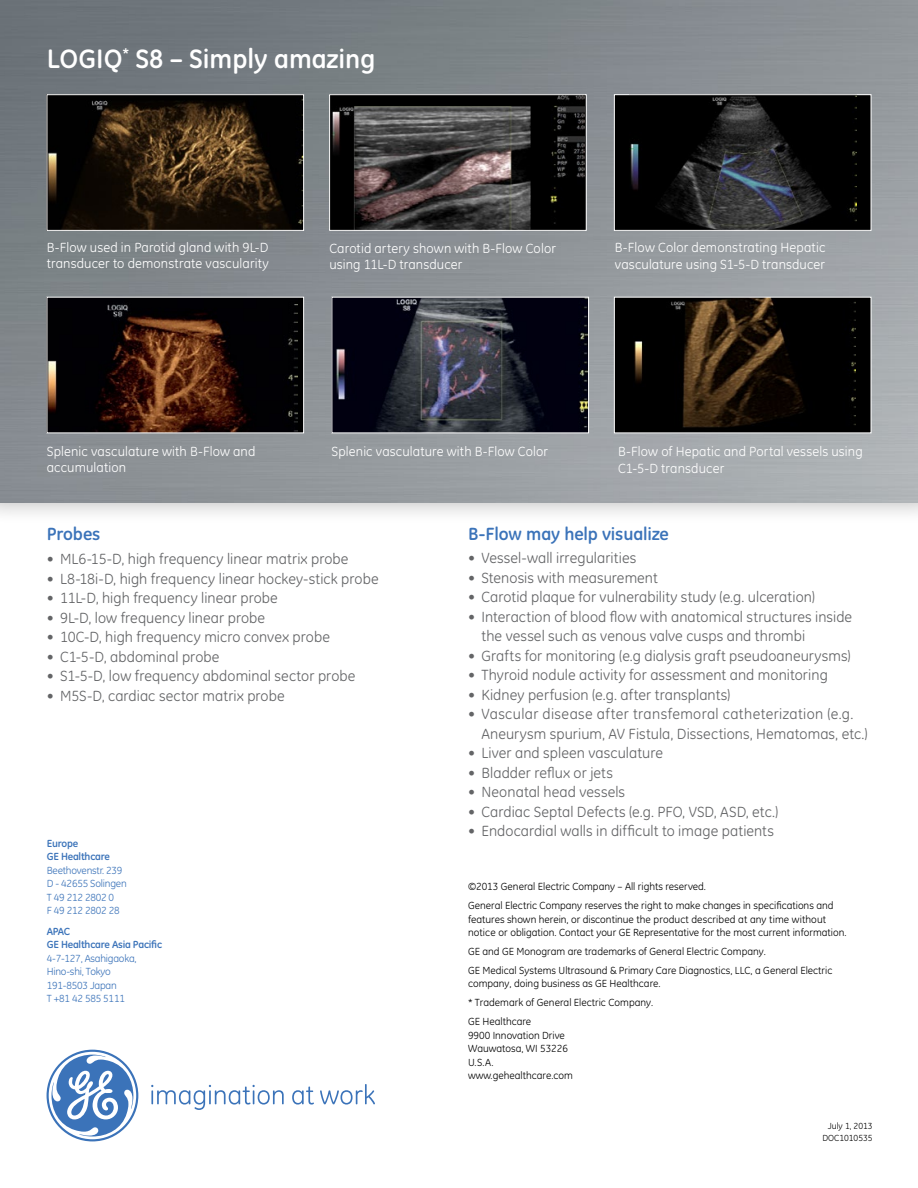
<style>
.page{position:relative;width:918px;height:1188px;background:#fff}
.page>*{position:absolute;margin:0;border:0;box-sizing:border-box;transform-origin:0 0}
.t1{font:700 27px "GE Inspira";color:#fff}
.t2{font:700 18px "GE Inspira";letter-spacing:-.005em;color:#3b73b9}
.t3{font:15px/19.5px "GE Inspira";letter-spacing:.005em;color:#636466}
.t4{font:13.5px/16.5px "GE Inspira";letter-spacing:.01em;color:#fff}
.t5{font:10.5px/18.9px "GE Inspira";color:#000}
.t6{font:10.5px/13.5px "GE Inspira";letter-spacing:-.02em;color:#3b73b9}
.t7{font:700 10.5px/13.5px "GE Inspira";letter-spacing:-.02em;color:#3b73b9}
.t8{font:9px/12px "GE Inspira";color:#000;text-align:right}
</style>
<div class="page">
<div style="left:0;top:0;width:918px;height:525px;background:#000;opacity:.3"></div>
<img style="left:0;top:0;width:918px;height:502px">
<img style="left:49px;top:96px;width:253px;height:133px">
<div style="left:47px;top:94px;width:257px;height:137px;border:1px solid #fff"></div>
<img style="left:331px;top:96px;width:253px;height:133px">
<div style="left:329px;top:94px;width:258px;height:137px;border:1px solid #fff"></div>
<div style="left:614px;top:95px;width:257px;height:135px;background:#000"></div>
<img style="left:629px;top:96px;width:227px;height:133px">
<div style="left:614px;top:94px;width:257px;height:137px;border:1px solid #fff"></div>
<img style="left:49px;top:299px;width:249px;height:132px">
<img style="left:334px;top:299px;width:253px;height:132px">
<div style="left:614px;top:297px;width:257px;height:136px;background:#000"></div>
<img style="left:634px;top:299px;width:222px;height:129px">
<svg style="left:151px;top:1085px;width:133px;height:25px"></svg>
<svg style="left:292px;top:1087px;width:22px;height:18px"></svg>
<svg style="left:320px;top:1084px;width:55px;height:21px"></svg>
<svg style="left:47px;top:1050px;width:91px;height:91px"></svg>
<h1 class="t1" style="left:47px;top:42px;width:330px">LOGIQ<sup>*</sup> S8 – Simply amazing</h1>
<p class="t4" style="left:47px;top:239px;width:224px">B-Flow used in Parotid gland with 9L-D transducer to demonstrate vascularity</p>
<p class="t4" style="left:329px;top:240px;width:228px">Carotid artery shown with B-Flow Color using 11L-D transducer</p>
<p class="t4" style="left:615px;top:240px;width:212px">B-Flow Color demonstrating Hepatic vasculature using S1-5-D transducer</p>
<p class="t4" style="left:47px;top:443px;width:210px">Splenic vasculature with B-Flow and accumulation</p>
<p class="t4" style="left:332px;top:443px;width:218px">Splenic vasculature with B-Flow Color</p>
<p class="t4" style="left:618px;top:443px;width:246px">B-Flow of Hepatic and Portal vessels using<br>C1-5-D transducer</p>
<p class="t2" style="left:47px;top:523px;width:55px">Probes</p>
<p class="t3" style="left:47px;top:549px;width:303px">• ML6-15-D, high frequency linear matrix probe</p>
<p class="t3" style="left:47px;top:569px;width:333px">• L8-18i-D, high frequency linear hockey-stick probe</p>
<p class="t3" style="left:47px;top:588px;width:233px">• 11L-D, high frequency linear probe</p>
<p class="t3" style="left:47px;top:608px;width:220px">• 9L-D, low frequency linear probe</p>
<p class="t3" style="left:47px;top:627px;width:285px">• 10C-D, high frequency micro convex probe</p>
<p class="t3" style="left:47px;top:647px;width:174px">• C1-5-D, abdominal probe</p>
<p class="t3" style="left:47px;top:666px;width:310px">• S1-5-D, low frequency abdominal sector probe</p>
<p class="t3" style="left:47px;top:686px;width:240px">• M5S-D, cardiac sector matrix probe</p>
<p class="t7" style="left:47px;top:836px;width:65px">Europe<br>GE Healthcare</p>
<p class="t6" style="left:47px;top:863px;width:81px">Beethovenstr. 239<br>D - 42655 Solingen<br>T 49 212 2802 0<br>F 49 212 2802 28</p>
<p class="t7" style="left:47px;top:924px;width:117px">APAC<br>GE Healthcare Asia Pacific</p>
<p class="t6" style="left:47px;top:951px;width:91px">4-7-127, Asahigaoka,<br>Hino-shi, Tokyo<br>191-8503 Japan<br>T +81 42 585 5111</p>
<p class="t2" style="left:468px;top:522px;width:202px">B-Flow may help visualize</p>
<p class="t3" style="left:468px;top:549px;width:170px">• Vessel-wall irregularities</p>
<p class="t3" style="left:468px;top:568px;width:191px">• Stenosis with measurement</p>
<p class="t3" style="left:468px;top:588px;width:349px">• Carotid plaque for vulnerability study (e.g. ulceration)</p>
<p class="t3" style="left:482px;top:607px;width:372px;text-indent:-14px">• Interaction of blood flow with anatomical structures inside the vessel such as venous valve cusps and thrombi</p>
<p class="t3" style="left:468px;top:646px;width:384px">• Grafts for monitoring (e.g dialysis graft pseudoaneurysms)</p>
<p class="t3" style="left:468px;top:666px;width:361px">• Thyroid nodule activity for assessment and monitoring</p>
<p class="t3" style="left:468px;top:685px;width:264px">• Kidney perfusion (e.g. after transplants)</p>
<p class="t3" style="left:482px;top:705px;width:388px;text-indent:-14px">• Vascular disease after transfemoral catheterization (e.g.<br>Aneurysm spurium, AV Fistula, Dissections, Hematomas, etc.)</p>
<p class="t3" style="left:468px;top:744px;width:197px">• Liver and spleen vasculature</p>
<p class="t3" style="left:468px;top:763px;width:146px">• Bladder reflux or jets</p>
<p class="t3" style="left:468px;top:783px;width:159px">• Neonatal head vessels</p>
<p class="t3" style="left:468px;top:802px;width:312px">• Cardiac Septal Defects (e.g. PFO, VSD, ASD, etc.)</p>
<p class="t3" style="left:468px;top:822px;width:308px">• Endocardial walls in difficult to image patients</p>
<p class="t5" style="left:468px;top:877px;width:367px">©2013 General Electric Company – All rights reserved.<br>General Electric Company reserves the right to make changes in specifications and</p>
<p class="t5" style="left:468px;top:912px;width:380px;line-height:13.5px">features shown herein, or discontinue the product described at any time without notice or obligation. Contact your GE Representative for the most current information.</p>
<p class="t5" style="left:468px;top:942px;width:366px">GE and GE Monogram are trademarks of General Electric Company.<br>GE Medical Systems Ultrasound &amp; Primary Care Diagnostics, LLC, a General Electric</p>
<p class="t5" style="left:468px;top:974px;width:194px">company, doing business as GE Healthcare. * Trademark of General Electric Company.<br>GE Healthcare</p>
<p class="t5" style="left:468px;top:1028px;width:107px;line-height:13.5px">9900 Innovation Drive<br>Wauwatosa, WI 53226<br>U.S.A. www.gehealthcare.com</p>
<p class="t8" style="left:822px;top:1120px;width:52px">July 1, 2013<br>DOC1010535</p>
</div>
